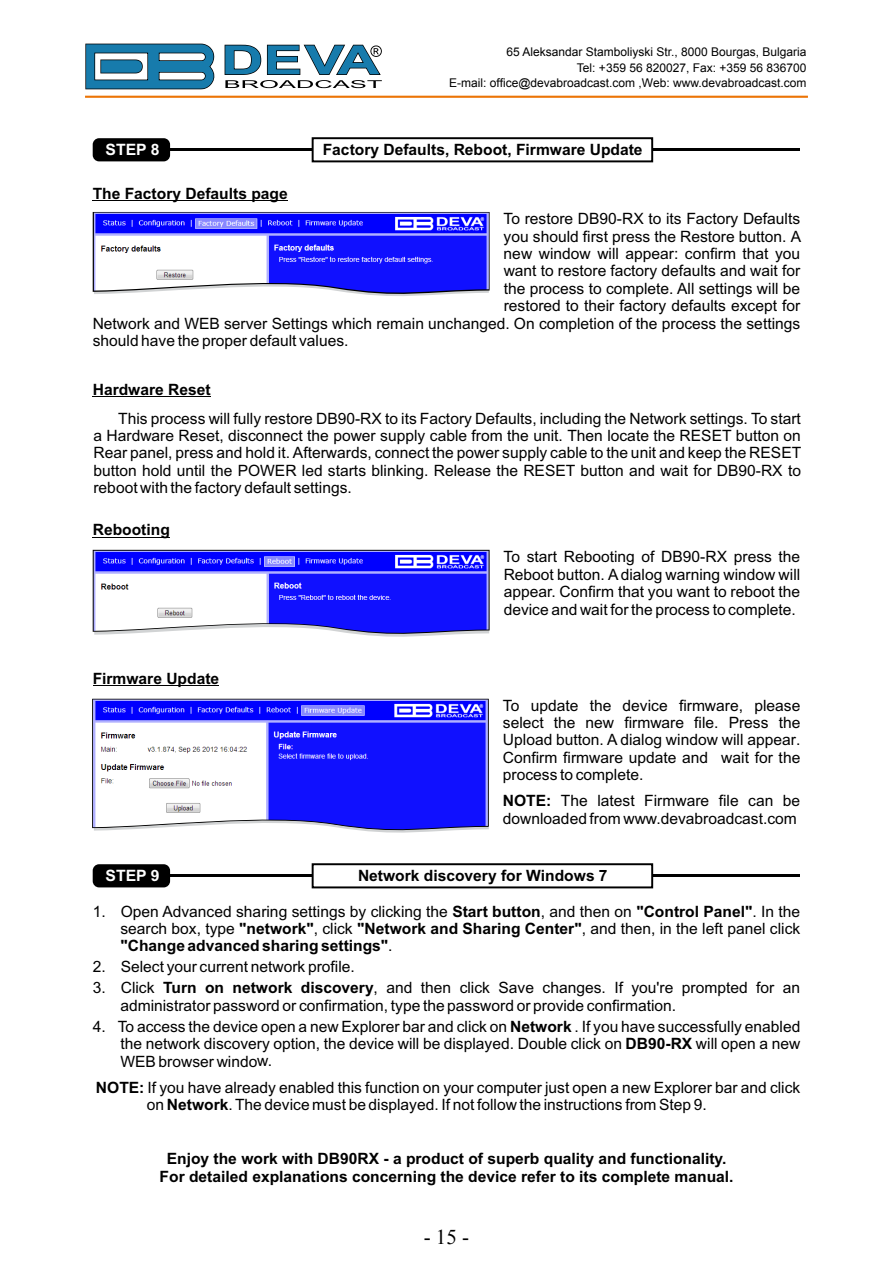
<style>
.page{position:relative;width:893px;height:1263px;background:#fff}
.page>*{position:absolute;margin:0;border:0;box-sizing:border-box;transform-origin:0 0}
.t1{font:21px "Times New Roman";color:#000}
.t2{font:15.6px/17.4px "Arial";color:#000}
.t3{font:700 15.6px/17.4px "Arial";color:#000}
.t4{font:700 15.6px "Arial";color:#fff}
.t5{font:12px/16.5px "Arial";color:#000;text-align:right}
.s1{font-weight:700}
.s2{font-weight:400}
</style>
<div class="page">
<svg style="left:85px;top:43px;width:130px;height:47px"></svg>
<svg style="left:224px;top:44px;width:158px;height:44px"></svg>
<hr style="left:85px;top:96px;width:723px;height:2px;background:#ec7405">
<hr style="left:165px;top:874px;width:635px;height:3px;background:#000">
<div style="left:93px;top:864px;width:77px;height:23px;background:#000;border-radius:6px"></div>
<hr style="left:165px;top:148px;width:635px;height:3px;background:#000">
<div style="left:93px;top:138px;width:77px;height:23px;background:#000;border-radius:6px"></div>
<img style="left:93px;top:699px;width:395px;height:134px">
<hr style="left:93px;top:685px;width:73px;height:1px;background:#000">
<hr style="left:178px;top:685px;width:41px;height:1px;background:#000">
<svg style="left:166px;top:685px;width:12px;height:1px"></svg>
<hr style="left:93px;top:396px;width:75px;height:1px;background:#000">
<svg style="left:168px;top:396px;width:43px;height:1px"></svg>
<img style="left:94px;top:213px;width:395px;height:83px">
<hr style="left:93px;top:200px;width:195px;height:1px;background:#000">
<hr style="left:93px;top:537px;width:77px;height:1px;background:#000">
<img style="left:94px;top:551px;width:395px;height:86px">
<div style="left:312px;top:137px;width:341px;height:25px;background:#fff;border:2px solid #000"></div>
<div style="left:312px;top:863px;width:341px;height:25px;background:#fff;border:2px solid #000"></div>
<p class="t5" style="left:506px;top:43px;width:302px">65 Aleksandar Stamboliyski Str., 8000 Bourgas, Bulgaria<br>Tel: +359 56 820027, Fax: +359 56 836700</p>
<p class="t5" style="left:449px;top:74px;width:359px">E-mail: office@devabroadcast.com ,Web: www.devabroadcast.com</p>
<p class="t4" style="left:106px;top:141px;width:56px">STEP 8</p>
<p class="t3" style="left:323px;top:141px;width:321px">Factory Defaults, Reboot, Firmware Update</p>
<p class="t3" style="left:93px;top:185px;width:197px">The Factory Defaults page</p>
<p class="t2" style="left:504px;top:211px;width:298px">To restore DB90-RX to its Factory Defaults</p>
<p class="t2" style="left:504px;top:229px;width:299px">you should first press the Restore button. A</p>
<p class="t2" style="left:504px;top:246px;width:298px">new window will appear: confirm that you</p>
<p class="t2" style="left:504px;top:264px;width:298px">want to restore factory defaults and wait for</p>
<p class="t2" style="left:504px;top:281px;width:298px">the process to complete. All settings will be</p>
<p class="t2" style="left:504px;top:299px;width:298px">restored to their factory defaults except for</p>
<p class="t2" style="left:93px;top:316px;width:709px">Network and WEB server Settings which remain unchanged On completion of the process the settings</p>
<p class="t2" style="left:93px;top:333px;width:257px">should have the proper default values.</p>
<p class="t2" style="left:505px;top:316px;width:6px">.</p>
<p class="t3" style="left:93px;top:381px;width:119px">Hardware Reset</p>
<p class="t2" style="left:93px;top:411px;width:709px;text-align:justify;text-indent:25px">This process will fully restore DB90-RX to its Factory Defaults, including the Network settings. To start a Hardware Reset, disconnect the power supply cable from the unit. Then locate the RESET button on Rear panel, press and hold it. Afterwards, connect the power supply cable to the unit and keep the RESET button hold until the POWER led starts blinking. Release the RESET button and ait for DB90-RX to reboot with the factory default settings.</p>
<p class="t2" style="left:660px;top:463px;width:13px">w</p>
<p class="t3" style="left:93px;top:521px;width:79px">Rebooting</p>
<p class="t3" style="left:93px;top:669px;width:128px">Firmware Update</p>
<p class="t2" style="left:504px;top:550px;width:298px;text-align:justify">To start Rebooting of DB90-RX press the Reboot button. Adialog warning window will appear. Confirm that you want to reboot the device and wait for the process to complete.</p>
<p class="t2" style="left:503px;top:698px;width:299px;text-align:justify">To update the device firmware, please select the new firmware file. Press the Upload button. A dialog window will appear.<br>Confirm firmware update and wait for the process to complete.</p>
<p class="t2" style="left:503px;top:794px;width:299px;text-align:right">The latest Firmware file can be downloaded from www.devabroadcast.com</p>
<p class="t3" style="left:503px;top:792px;width:50px">NOTE:</p>
<p class="t4" style="left:106px;top:867px;width:56px">STEP 9</p>
<p class="t3" style="left:358px;top:867px;width:251px">Network discovery for Windows 7</p>
<p class="t2" style="left:93px;top:904px;width:15px">1.</p>
<p class="t2" style="left:762px;top:904px;width:40px;text-indent:-641px">Open Advanced sharing settings by clicking the <span class="s1">Start button</span>, and then on <span class="s1">"Control Panel"</span>. In the l</p>
<p class="t2" style="left:93px;top:958px;width:15px;line-height:20.9px">2.<br>3.</p>
<p class="t2" style="left:601px;top:980px;width:6px">.</p>
<p class="t2" style="left:93px;top:1019px;width:15px">4.</p>
<p class="t2" style="left:120px;top:1036px;width:681px">the network discovery option, the device will be displayed. Double click on <span class="s1">DB90-RX</span> will open a new<br>WEB browser window.</p>
<p class="t2" style="left:147px;top:1097px;width:561px">on <span class="s1">Network</span>.The device must be displayed. If not follow the instructions from Step 9.</p>
<p class="t3" style="left:120px;top:920px;width:681px"><span class="s2">search box, type</span> "network"<span class="s2">, click</span> "Network and Sharing Center"<span class="s2">, and then, in the left pane click </span>"Change advanced sharing settings"<span class="s2">.</span></p>
<p class="t2" style="left:121px;top:958px;width:236px;line-height:20.9px">Select your current network profile.<br>Click</p>
<p class="t2" style="left:120px;top:980px;width:681px;text-indent:43px"><span class="s1">Turn on network discovery</span>, and then click Save changes If you're prompted for an administrator password or confirmation, type the password or provide confirmation.</p>
<p class="t2" style="left:118px;top:1019px;width:684px">To access the device open a new Explorer bar and click on <span class="s1">Network</span> . If you have successfully enabled</p>
<p class="t2" style="left:96px;top:1080px;width:706px"><span class="s1">NOTE:</span> If you have already enabled this function on your computer just open a new Explorer bar and click</p>
<p class="t3" style="left:160px;top:1150px;width:575px;text-align:center">Enjoy the work with DB90RX - a product of superb quality and functionality.<br>For detailed explanations concerning the device refer to its complete manual.</p>
<h1 class="t1" style="left:424px;top:1222px;width:47px">- 15 -</h1>
</div>
